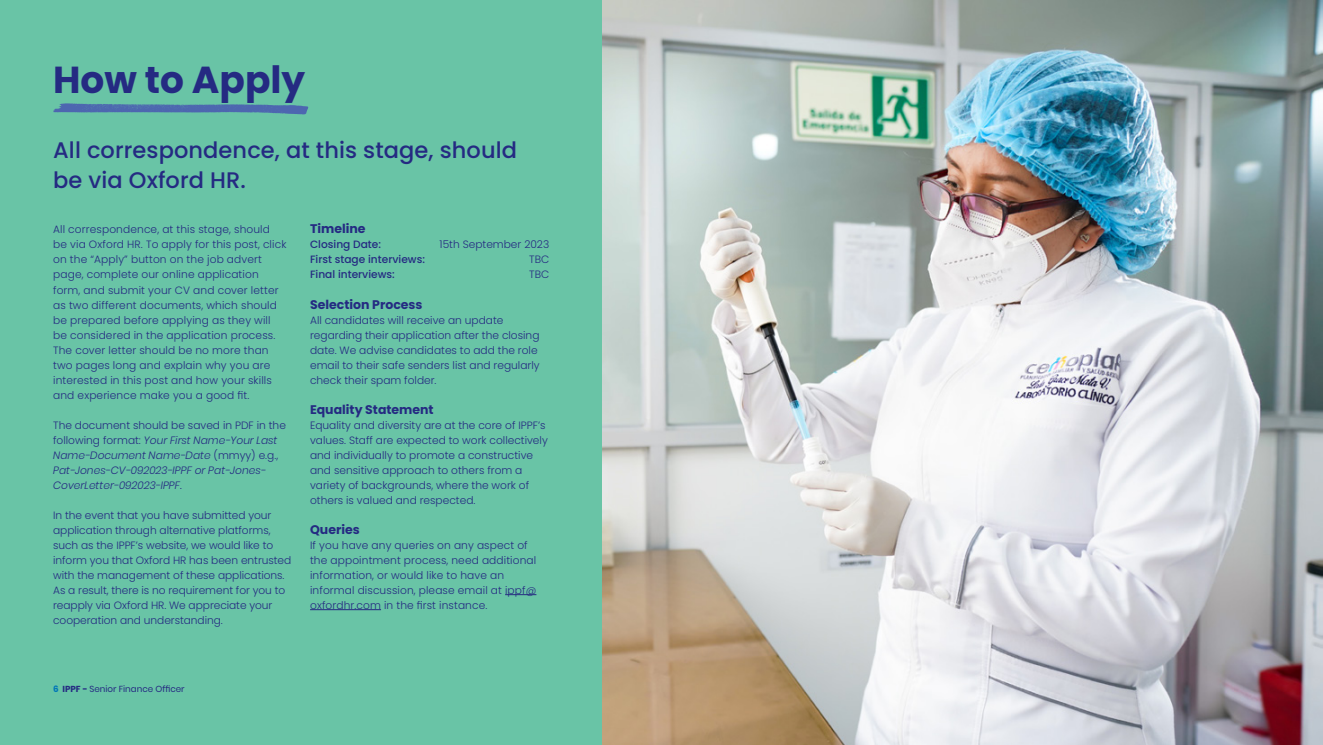
<style>
.page{position:relative;width:1323px;height:745px;background:#fff}
.page>*{position:absolute;margin:0;border:0;box-sizing:border-box;transform-origin:0 0}
.Head{font:700 37.5px "Poppins";color:#252a82}
.Sub_Head{font:500 22.5px/30px "Poppins";letter-spacing:.005em;color:#252a82}
.t1{font:700 12.5px "Poppins";color:#252a82}
.t2{font:300 10.62px/15px "Poppins";color:#252a82}
.t3{font:italic 300 10.62px/15px "Poppins";color:#252a82}
.t4{font:500 10.62px "Poppins";color:#252a82}
.t5{font:8.75px "Poppins";color:#252a82}
.s1{font-style:normal}
.s2{font-weight:700;color:#0076b7}
.s3{font-weight:700}
</style>
<div class="page">
<div style="left:0;top:0;width:1323px;height:744px;background:#69c4a6"></div>
<img style="left:602px;top:0;width:721px;height:744px">
<svg style="left:53px;top:103px;width:255px;height:11px"></svg>
<hr style="left:505px;top:594px;width:31px;height:1px;background:#252a82">
<hr style="left:310px;top:609px;width:71px;height:1px;background:#252a82">
<p class="Head" style="left:53px;top:58px;width:254px">How to Apply</p>
<p class="Sub_Head" style="left:53px;top:135px;width:465px">All correspondence, at this stage, should be via Oxford HR.</p>
<p class="t2" style="left:53px;top:222px;width:235px">All correspondence, at this stage, should be via Oxford HR. To apply for this post, click on the “Apply” button on the job advert page, complete our online application form, and submit your CV and cover letter as two different documents, which should be prepared before applying as they will be considered in the application process.<br>The cover letter should be no more than two pages long and explain why you are interested in this post and how your skills and experience make you a good fit.</p>
<p class="t3" style="left:53px;top:417px;width:234px"><span class="s1">The document should be saved in PDF in the following format:</span> Your First Name-Your Last Name-Document Name-Date <span class="s1">(mmyy) e.g., </span>Pat-Jones-CV-092023-IPPF or Pat-Jones-CoverLetter-092023-IPPF.</p>
<p class="t2" style="left:53px;top:507px;width:240px">In the event that you have submitted your application through alternative platforms, such as the IPPF’s website, we would like to inform you that Oxford HR has been entrusted with the management of these applications.<br>As a result, there is no requirement for you to reapply via Oxford HR. We appreciate your cooperation and understanding.</p>
<p class="t1" style="left:310px;top:222px;width:57px">Timeline</p>
<p class="t4" style="left:310px;top:238px;width:72px">Closing Date:</p>
<p class="t2" style="left:440px;top:237px;width:111px">15th September 2023</p>
<p class="t4" style="left:310px;top:253px;width:116px">First stage interviews:</p>
<p class="t2" style="left:529px;top:252px;width:22px">TBC</p>
<p class="t4" style="left:310px;top:268px;width:86px">Final interviews:</p>
<p class="t2" style="left:529px;top:267px;width:22px">TBC</p>
<p class="t1" style="left:310px;top:297px;width:114px">Selection Process</p>
<p class="t2" style="left:310px;top:312px;width:231px">All candidates will receive an update regarding their application after the closing date. We advise candidates to add the role email to their safe senders list and regularly check their spam folder.</p>
<p class="t1" style="left:310px;top:402px;width:125px">Equality Statement</p>
<p class="t2" style="left:310px;top:417px;width:239px">Equality and diversity are at the core of IPPF’s values. Staff are expected to work collectively and individually to promote a constructive and sensitive approach to others from a variety of backgrounds, where the work of others is valued and respected.</p>
<p class="t1" style="left:310px;top:522px;width:51px">Queries</p>
<p class="t2" style="left:310px;top:537px;width:228px">If you have any queries on any aspect of the appointment process, need additional information, or would like to have an informal discussion, please email at ippf@ oxfordhr.com in the first instance.</p>
<p class="t5" style="left:53px;top:683px;width:133px"><span class="s2">6</span> <span class="s3">IPPF -</span> Senior Finance Officer</p>
</div>
